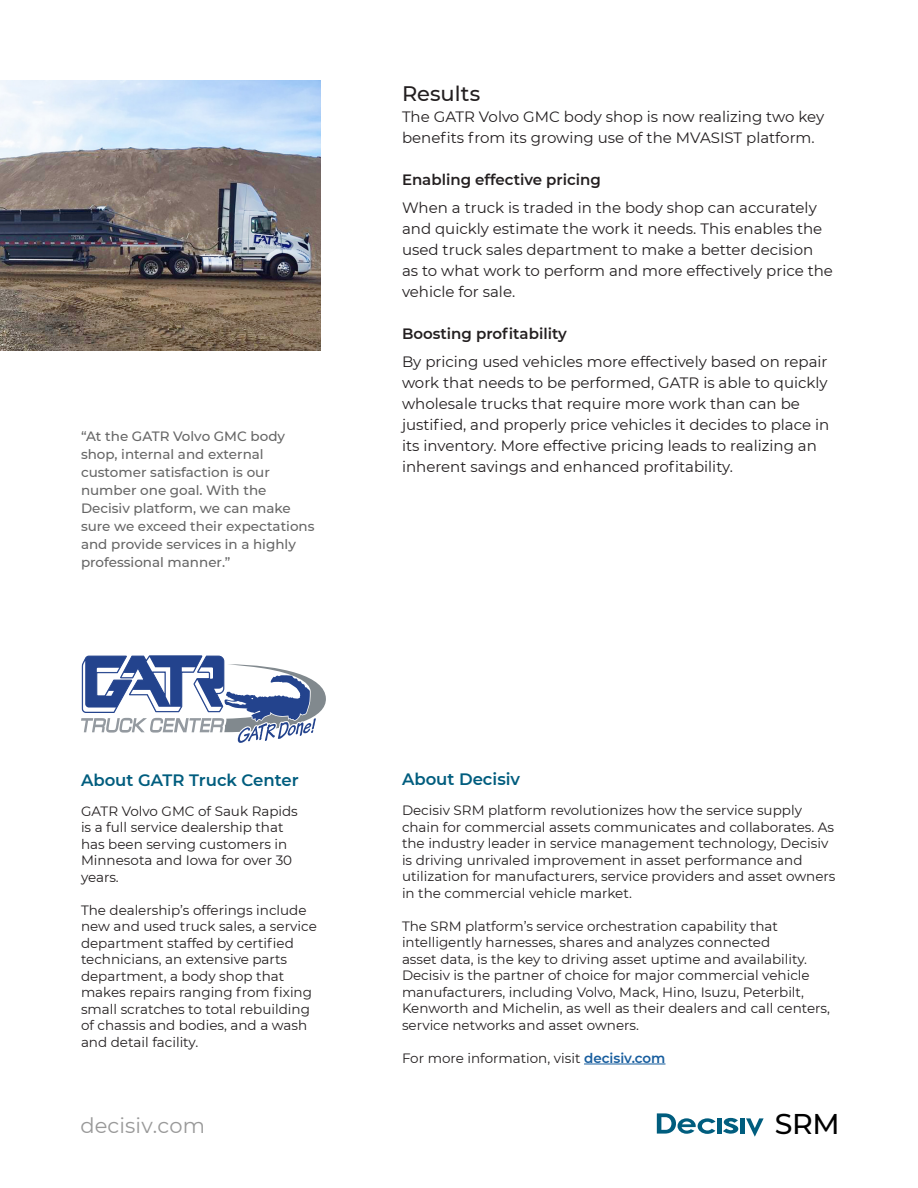
<style>
.page{position:relative;width:918px;height:1188px;background:#fff}
.page>*{position:absolute;margin:0;border:0;box-sizing:border-box;transform-origin:0 0}
.t1{font:500 28.5px "Montserrat";color:#000}
.t2{font:21px "Montserrat";letter-spacing:.005em;color:#999}
.Paragraph{font:500 21px "Montserrat";color:#231f20}
.About{font:600 16.5px "Montserrat";color:#005d7e}
.Paragraph-2{font:15px/21px "Montserrat";color:#231f20}
.Section_title{font:600 15px "Montserrat";color:#231f20}
.About_Content{font:13.5px/16.5px "Montserrat";color:#231f20}
.Gray_quote{font:500 13.5px/18px "Montserrat";color:#666}
.s1{font-weight:600;color:#175d9e}
</style>
<div class="page">
<svg style="left:746px;top:1118px;width:18px;height:19px"></svg>
<div style="left:717px;top:1118px;width:5px;height:16px;background:#005d7e"></div>
<div style="left:740px;top:1118px;width:5px;height:16px;background:#005d7e"></div>
<svg style="left:657px;top:1113px;width:59px;height:21px"></svg>
<svg style="left:723px;top:1118px;width:15px;height:16px"></svg>
<hr style="left:584px;top:1064px;width:82px;height:1px;background:#175d9e">
<img style="left:0;top:80px;width:321px;height:270px">
<svg style="left:81px;top:656px;width:245px;height:87px"></svg>
<p class="Gray_quote" style="left:81px;top:427px;width:235px">“At the GATR Volvo GMC body shop, internal and external customer satisfaction is our number one goal. With the<br>Decisiv platform, we can make sure we exceed their expectations and provide services in a highly professional manner.”</p>
<p class="About" style="left:81px;top:768px;width:219px">About GATR Truck Center</p>
<p class="About_Content" style="left:81px;top:802px;width:218px">GATR Volvo GMC of Sauk Rapids is a full service dealership that has been serving customers in<br>Minnesota and Iowa for over 30 years.</p>
<p class="About_Content" style="left:81px;top:901px;width:237px">The dealership’s offerings include new and used truck sales, a service department staffed by certified technicians, an extensive parts department, a body shop that makes repairs ranging from fixing small scratches to total rebuilding of chassis and bodies, and a wash and detail facility.</p>
<p class="Paragraph" style="left:402px;top:79px;width:80px">Results</p>
<p class="Paragraph-2" style="left:402px;top:106px;width:424px">The GATR Volvo GMC body shop is now realizing two key benefits from its growing use of the MVASIST platform.</p>
<p class="Section_title" style="left:402px;top:169px;width:200px">Enabling effective pricing</p>
<p class="Paragraph-2" style="left:402px;top:197px;width:433px">When a truck is traded in the body shop can accurately and quickly estimate the work it needs. This enables the used truck sales department to make a better decision as to what work to perform and more effectively price the vehicle for sale.</p>
<p class="Section_title" style="left:402px;top:323px;width:166px">Boosting profitability</p>
<p class="Paragraph-2" style="left:402px;top:350px;width:429px">By pricing used vehicles more effectively based on repair work that needs to be performed, GATR is able to quickly wholesale trucks that require more work than can be justified, and properly price vehicles it decides to place in its inventory. More effective pricing leads to realizing an inherent savings and enhanced profitability.</p>
<p class="About" style="left:402px;top:768px;width:120px">About Decisiv</p>
<p class="About_Content" style="left:402px;top:802px;width:435px">Decisiv SRM platform revolutionizes how the service supply chain for commercial assets communicates and collaborates. As the industry leader in service management technology, Decisiv is driving unrivaled improvement in asset performance and utilization for manufacturers, service providers and asset owners in the commercial vehicle market.</p>
<p class="About_Content" style="left:402px;top:917px;width:430px">The SRM platform’s service orchestration capability that intelligently harnesses, shares and analyzes connected<br>asset data, is the key to driving asset uptime and availability.<br>Decisiv is the partner of choice for major commercial vehicle manufacturers, including Volvo, Mack, Hino, Isuzu, Peterbilt, Kenworth and Michelin, as well as their dealers and call centers, service networks and asset owners.</p>
<p class="About_Content" style="left:402px;top:1049px;width:265px">For more information, visit <span class="s1">decisiv.com</span></p>
<h2 class="t2" style="left:80px;top:1112px;width:126px">decisiv.com</h2>
<h1 class="t1" style="left:775px;top:1104px;width:67px">SRM</h1>
</div>
